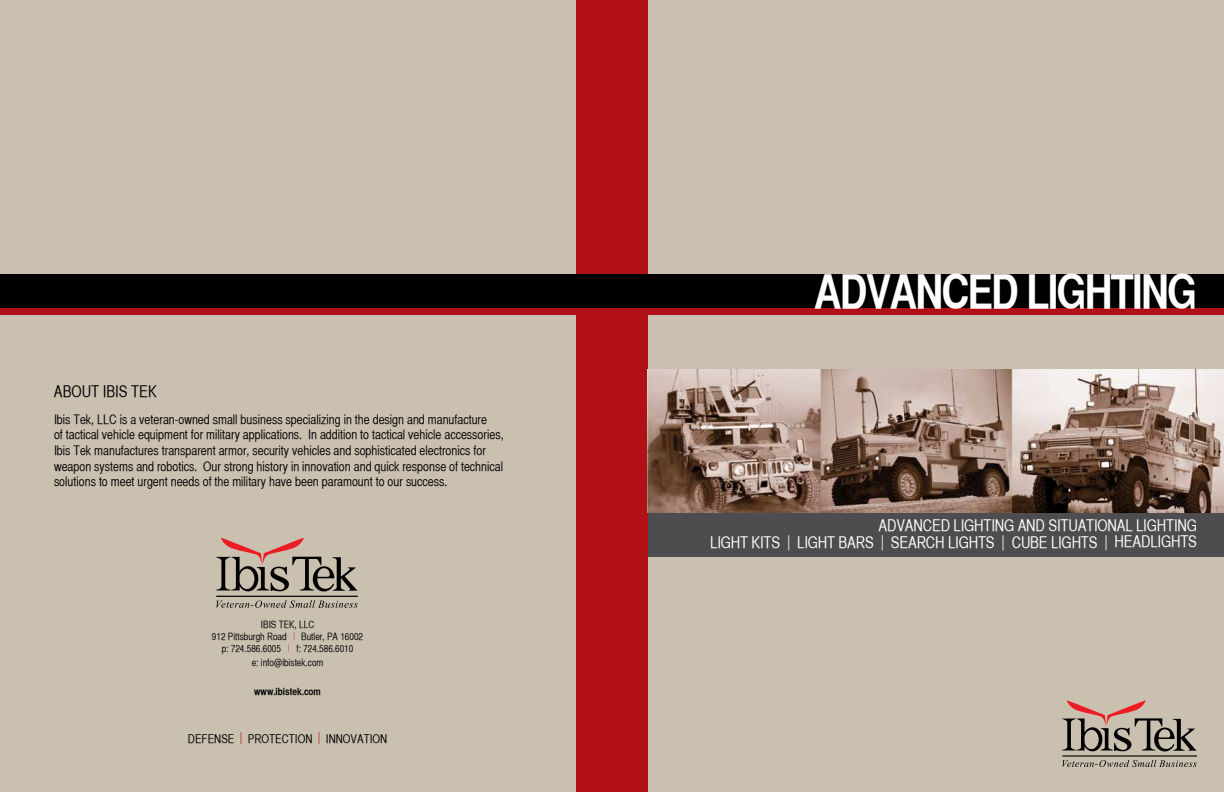
<style>
.page{position:relative;width:1224px;height:792px;background:#cac0b0}
.page>*{position:absolute;margin:0;border:0;box-sizing:border-box;transform-origin:0 0}
.t1{font:47px "Helvetica CY Bold";letter-spacing:-.04em;color:#fff}
.t2{font:16px/17px "Helvetica CY Plain";letter-spacing:-.01em;color:#fff;text-align:right}
.t3{font:16px "Helvetica CY Plain";color:#000}
.t4{font:13px/15.6px "Helvetica CY Plain";color:#000}
.t5{font:12px "Helvetica CY Plain";color:#000}
.t6{font:10px/12px "Helvetica CY Plain";color:#000;text-align:center}
.t7{font:10px "Helvetica CY Bold";color:#000}
</style>
<div class="page">
<div style="left:0;top:305px;width:1224px;height:10px;background:#b11116"></div>
<svg style="left:1062px;top:700px;width:135px;height:51px"></svg>
<svg style="left:1062px;top:760px;width:135px;height:7px"></svg>
<hr style="left:1062px;top:755px;width:135px;height:2px;background:#000">
<div style="left:644px;top:512px;width:580px;height:45px;background:#4d4d4f"></div>
<div style="left:576px;top:0;width:72px;height:792px;background:#b11116"></div>
<div style="left:0;top:274px;width:1224px;height:34px;background:#000"></div>
<img style="left:648px;top:369px;width:576px;height:144px">
<svg style="left:216px;top:538px;width:142px;height:54px"></svg>
<svg style="left:216px;top:600px;width:142px;height:8px"></svg>
<hr style="left:216px;top:596px;width:142px;height:1px;background:#000">
<p class="t3" style="left:54px;top:382px;width:104px">ABOUT IBIS TEK</p>
<p class="t4" style="left:54px;top:411px;width:451px">Ibis Tek, LLC is a veteran-owned small business specializing in the design and manufacture<br>of tactical vehicle equipment for military applications. In addition to tactical vehicle accessories, Ibis Tek manufactures transparent armor, security vehicles and sophisticated electronics for weapon systems and robotics. Our strong history in innovation and quick response of technical solutions to meet urgent needs of the military have been paramount to our success.</p>
<p class="t6" style="left:212px;top:618px;width:153px">IBIS TEK, LLC<br>912 Pittsburgh Road <sup>|</sup> Butler, PA 16002 p: 724.586.6005 <sup>|</sup> f: 724.586.6010</p>
<p class="t6" style="left:252px;top:657px;width:73px">e: info@ibistek.com</p>
<p class="t7" style="left:254px;top:685px;width:68px">www.ibistek.com</p>
<p class="t5" style="left:188px;top:732px;width:201px">DEFENSE <sup>|</sup> PROTECTION <sup>|</sup> INNOVATION</p>
<h1 class="t1" style="left:814px;top:263px;width:385px">ADVANCED LIGHTING</h1>
<p class="t2" style="left:710px;top:517px;width:488px">ADVANCED LIGHTING AND SITUATIONAL LIGHTING<br>LIGHT KITS | LIGHT BARS | SEARCH LIGHTS | CUBE LIGHTS | HEADLIGHTS</p>
</div>
